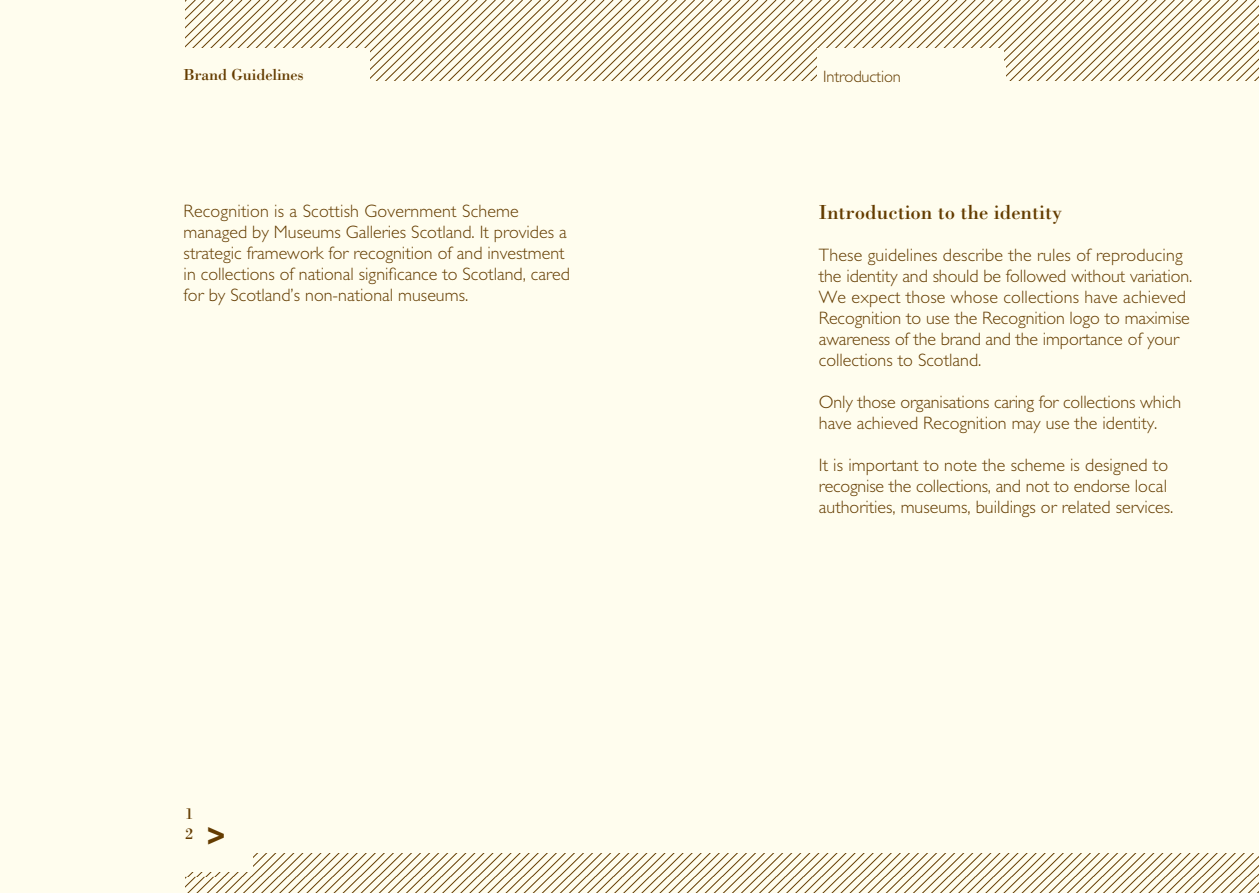
<style>
.page{position:relative;width:1259px;height:893px;background:#fffdee}
.page>*{position:absolute;margin:0;border:0;box-sizing:border-box;transform-origin:0 0}
.t1{font:700 31.95px "Gill Sans";color:#643c00}
.t2{font:21px "Bodoni BT";color:#643c00}
.t3{font:300 18px/21px "M Gill Sans";color:#643c00}
.t4{font:16.5px/19.8px "Bodoni BT";letter-spacing:-.01em;color:#643c00}
.t5{font:300 16.5px "M Gill Sans";letter-spacing:-.01em;color:#643c00}
</style>
<div class="page">
<svg style="left:185px;top:853px;width:1074px;height:40px"></svg>
<div style="left:184px;top:796px;width:69px;height:76px;background:#fffdee"></div>
<svg style="left:185px;top:0;width:1074px;height:81px"></svg>
<div style="left:184px;top:48px;width:186px;height:38px;background:#fffdee"></div>
<div style="left:817px;top:48px;width:186px;height:38px;background:#fffdee"></div>
<div style="left:819px;top:65px;width:186px;height:26px;background:#fffdee"></div>
<p class="t4" style="left:184px;top:64px;width:122px">Brand Guidelines</p>
<p class="t5" style="left:823px;top:67px;width:79px">Introduction</p>
<p class="t3" style="left:184px;top:201px;width:388px">Recognition is a Scottish Government Scheme managed by Museums Galleries Scotland. It provides a strategic framework for recognition of and investment in collections of national significance to Scotland, cared for by Scotland’s non-national museums.</p>
<p class="t2" style="left:819px;top:199px;width:245px">Introduction to the identity</p>
<p class="t3" style="left:819px;top:245px;width:375px">These guidelines describe the rules of reproducing the identity and should be followed without variation.<br>We expect those whose collections have achieved Recognition to use the Recognition logo to maximise awareness of the brand and the importance of your collections to Scotland.</p>
<p class="t3" style="left:819px;top:392px;width:364px">Only those organisations caring for collections which have achieved Recognition may use the identity.</p>
<p class="t3" style="left:819px;top:455px;width:356px">It is important to note the scheme is designed to recognise the collections, and not to endorse local authorities, museums, buildings or related services.</p>
<p class="t4" style="left:185px;top:803px;width:10px">1<br>2</p>
<h1 class="t1" style="left:207px;top:817px;width:20px">&gt;</h1>
</div>
